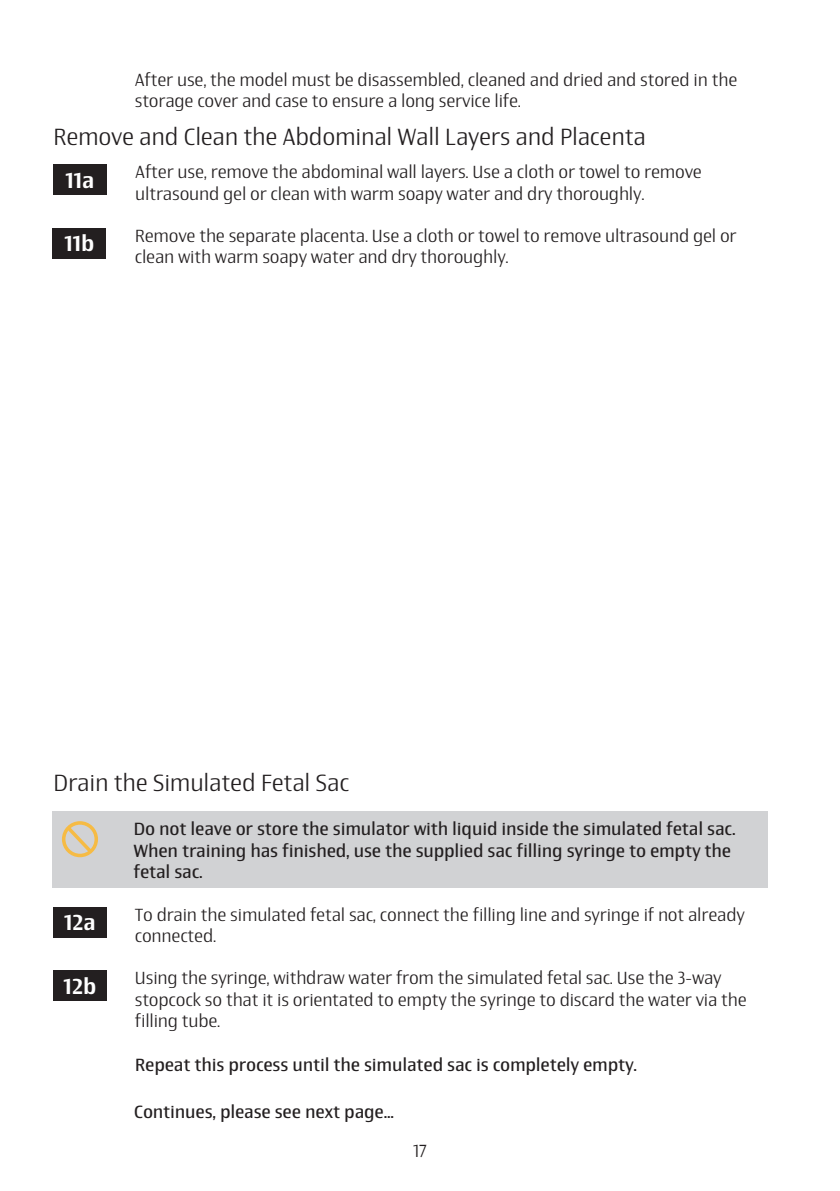
<style>
.page{position:relative;width:840px;height:1191px;background:#fff}
.page>*{position:absolute;margin:0;border:0;box-sizing:border-box;transform-origin:0 0}
.t1{font:300 24px "Newbery Sans Pro";letter-spacing:-.01em;color:#231f20}
.t2{font:500 22px "Newbery Sans Pro";color:#fff}
.t3{font:300 18px/21.6px "Newbery Sans Pro";letter-spacing:-.01em;color:#231f20}
.t4{font:18px/21.6px "Newbery Sans Pro";letter-spacing:-.01em;color:#231f20}
</style>
<div class="page">
<div style="left:53px;top:164px;width:54px;height:31px;background:#231f20"></div>
<div style="left:52px;top:228px;width:54px;height:31px;background:#231f20"></div>
<div style="left:53px;top:907px;width:54px;height:30px;background:#231f20"></div>
<div style="left:53px;top:970px;width:54px;height:31px;background:#231f20"></div>
<div style="left:53px;top:811px;width:714px;height:77px;background:#d1d2d4"></div>
<div style="left:62px;top:821px;width:36px;height:36px;border:4px solid #f6bb44;border-radius:50%"></div>
<svg style="left:64px;top:823px;width:32px;height:34px"></svg>
<p class="t3" style="left:135px;top:69px;width:603px">After use, the model must be disassembled, cleaned and dried and stored in the storage cover and case to ensure a long service life.</p>
<h1 class="t1" style="left:53px;top:122px;width:594px">Remove and Clean the Abdominal Wall Layers and Placenta</h1>
<p class="t2" style="left:65px;top:166px;width:30px">11a</p>
<p class="t3" style="left:135px;top:161px;width:568px">After use, remove the abdominal wall layers. Use a cloth or towel to remove ultrasound gel or clean with warm soapy water and dry thoroughly.</p>
<p class="t3" style="left:135px;top:225px;width:603px">Remove the separate placenta. Use a cloth or towel to remove ultrasound gel or clean with warm soapy water and dry thoroughly.</p>
<p class="t2" style="left:64px;top:230px;width:31px">11b</p>
<h1 class="t1" style="left:53px;top:768px;width:297px">Drain the Simulated Fetal Sac</h1>
<p class="t2" style="left:64px;top:909px;width:33px">12a</p>
<p class="t2" style="left:64px;top:972px;width:34px">12b</p>
<p class="t4" style="left:133px;top:818px;width:603px">Do not leave or store the simulator with liquid inside the simulated fetal sac.<br>When training has finished, use the supplied sac filling syringe to empty the fetal sac.</p>
<p class="t3" style="left:135px;top:903px;width:611px">To drain the simulated fetal sac, connect the filling line and syringe if not already connected.</p>
<p class="t3" style="left:135px;top:966px;width:613px">Using the syringe, withdraw water from the simulated fetal sac. Use the 3-way stopcock so that it is orientated to empty the syringe to discard the water via the filling tube.</p>
<p class="t4" style="left:135px;top:1053px;width:503px">Repeat this process until the simulated sac is completely empty.</p>
<p class="t4" style="left:134px;top:1100px;width:261px">Continues, please see next page...</p>
<p class="t3" style="left:413px;top:1140px;width:15px">17</p>
</div>
